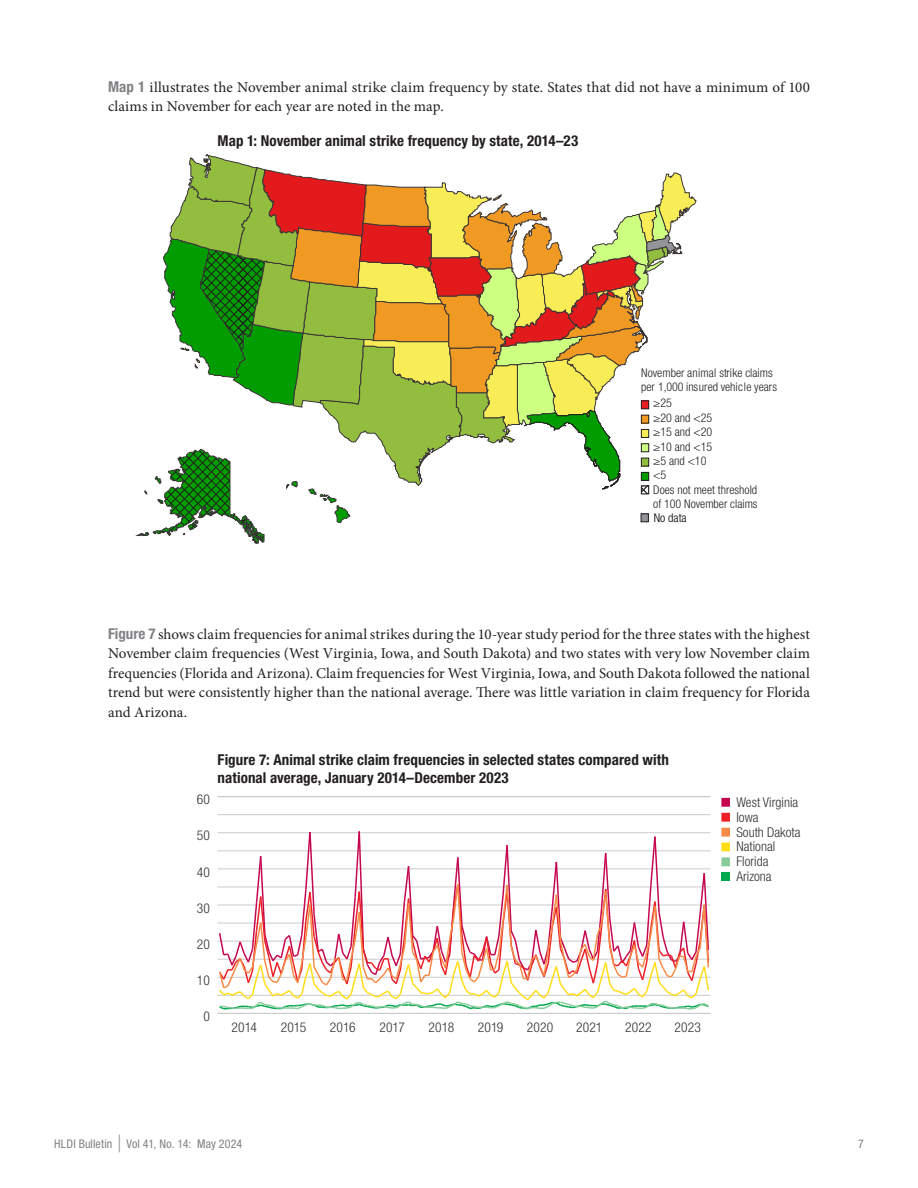
<style>
.page{position:relative;width:918px;height:1188px;background:#fff}
.page>*{position:absolute;margin:0;border:0;box-sizing:border-box;transform-origin:0 0}
.Body_text{font:15px/19.5px "Minion Pro";letter-spacing:.005em;color:#231f20}
.Graph_title{font:700 condensed 15px/18px "Helvetica Neue LT Pro";letter-spacing:.005em;color:#231f20}
.t1{font:300 condensed 13.5px/14.9px "Helvetica Neue LT Pro";color:#313232}
.t2{font:300 condensed 12px/14.4px "Helvetica Neue LT Pro";color:#231f20}
.t3{font:condensed 12px "Helvetica Neue LT Pro";letter-spacing:.01em;color:#808285}
.s1{font-family:"Helvetica Neue LT Pro";font-weight:700;font-stretch:condensed;color:#808285}
.s2{color:#000}
.s3{font-size:24px}
</style>
<div class="page">
<svg style="left:136px;top:154px;width:560px;height:390px"></svg>
<div style="left:721px;top:798px;width:9px;height:9px;background:#c50750"></div>
<div style="left:721px;top:813px;width:9px;height:9px;background:#ec2026"></div>
<div style="left:721px;top:828px;width:9px;height:9px;background:#f68c48"></div>
<div style="left:721px;top:843px;width:9px;height:8px;background:#ffdd17"></div>
<div style="left:721px;top:857px;width:9px;height:9px;background:#89cc9c"></div>
<div style="left:721px;top:872px;width:9px;height:9px;background:#00a94d"></div>
<hr style="left:218px;top:1013px;width:492px;height:1px;background:#cbcbcb">
<hr style="left:218px;top:814px;width:492px;height:1px;background:#cbcbcb">
<svg style="left:218px;top:831px;width:492px;height:179px"></svg>
<hr style="left:218px;top:796px;width:492px;height:1px;background:#cbcbcb">
<p class="Body_text" style="left:108px;top:77px;width:704px"><span class="s1">Map 1</span> illustrates the November animal strike claim frequency by state. States that did not have a minimum of 100 claims in November for each year are noted in the map.</p>
<p class="Graph_title" style="left:218px;top:131px;width:362px">Map 1: November animal strike frequency by state, 2014–23</p>
<p class="t2" style="left:641px;top:365px;width:137px">November animal strike claims per 1,000 insured vehicle years</p>
<p class="t2" style="left:653px;top:396px;width:106px">≥25<br>≥20 and &lt;25<br>≥15 and &lt;20<br>≥10 and &lt;15<br>≥5 and &lt;10<br>&lt;5<br>Does not meet threshold of 100 November claims<br><span class="s2">No data</span></p>
<p class="Body_text" style="left:108px;top:624px;width:704px;text-align:justify"><span class="s1">Figure 7</span> shows claim frequencies for animal strikes during the 10-year study period for the three states with the highest November claim frequencies (West Virginia, Iowa, and South Dakota) and two states with very low November claim frequencies (Florida and Arizona). Claim frequencies for West Virginia, Iowa, and South Dakota followed the national trend but were consistently higher than the national average. There was little variation in claim frequency for Florida and Arizona.</p>
<p class="Graph_title" style="left:218px;top:750px;width:453px">Figure 7: Animal strike claim frequencies in selected states compared with national average, January 2014–December 2023</p>
<p class="t1" style="left:197px;top:792px;width:14px">60</p>
<p class="t1" style="left:197px;top:828px;width:14px">50</p>
<p class="t1" style="left:197px;top:864px;width:14px">40</p>
<p class="t1" style="left:197px;top:900px;width:14px">30</p>
<p class="t1" style="left:197px;top:936px;width:14px">20</p>
<p class="t1" style="left:197px;top:973px;width:14px">10</p>
<p class="t1" style="left:203px;top:1009px;width:8px">0</p>
<p class="t1" style="left:231px;top:1020px;width:27px">2014</p>
<p class="t1" style="left:281px;top:1020px;width:27px">2015</p>
<p class="t1" style="left:330px;top:1020px;width:27px">2016</p>
<p class="t1" style="left:379px;top:1020px;width:27px">2017</p>
<p class="t1" style="left:429px;top:1020px;width:27px">2018</p>
<p class="t1" style="left:478px;top:1020px;width:27px">2019</p>
<p class="t1" style="left:527px;top:1020px;width:28px">2020</p>
<p class="t1" style="left:576px;top:1020px;width:28px">2021</p>
<p class="t1" style="left:625px;top:1020px;width:28px">2022</p>
<p class="t1" style="left:675px;top:1020px;width:28px">2023</p>
<p class="t1" style="left:736px;top:795px;width:66px">West Virginia<br>Iowa<br>South Dakota<br>National<br>Florida<br>Arizona</p>
<p class="t3" style="left:54px;top:1136px;width:190px">HLDI Bulletin <span class="s3">|</span> Vol 41, No. 14: May 2024</p>
<p class="t3" style="left:858px;top:1136px;width:7px">7</p>
</div>
